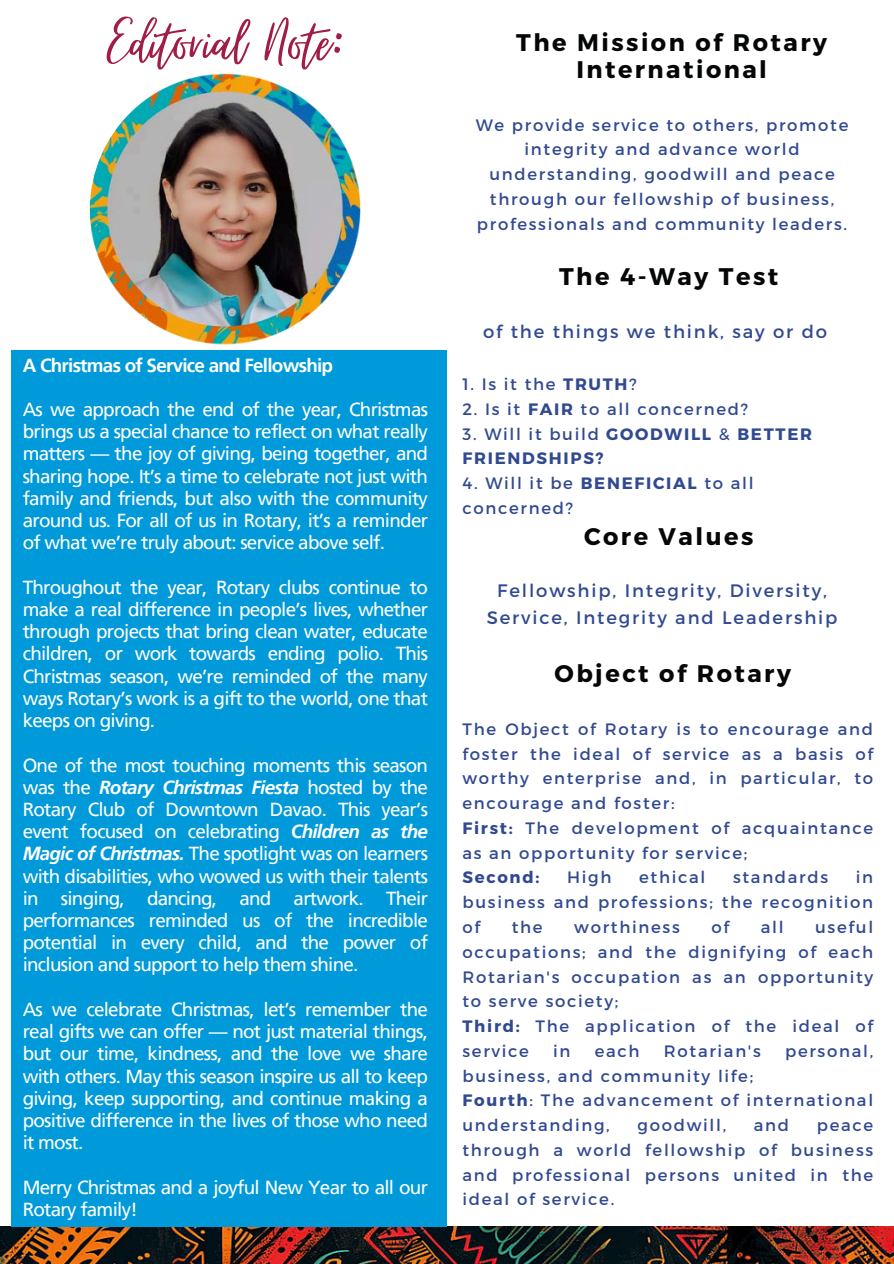
<style>
.page{position:relative;width:894px;height:1264px;background:#fff}
.page>*{position:absolute;margin:0;border:0;box-sizing:border-box;transform-origin:0 0}
.t1{font:78.45px "Virtual";color:#a01d45}
.t2{font:700 24px/27px "Montserrat";letter-spacing:.105em;color:#050607;text-align:center}
.t3{font:18.9px/22.2px "Frutiger LT Pro";letter-spacing:-.04em;color:#fff;text-align:justify}
.t4{font:700 18.9px "Frutiger LT Pro";letter-spacing:-.04em;color:#fff}
.t5{font:18px/27px "Montserrat";letter-spacing:.105em;color:#304990;text-align:center}
.t6{font:16.5px/24.8px "Montserrat";letter-spacing:.105em;color:#304990}
.t7{font:700 16.5px/24.8px "Montserrat";letter-spacing:.105em;color:#304990}
.s1{font-weight:700;font-style:italic}
.s2{font-weight:700}
.s3{font-weight:400}
</style>
<div class="page">
<img style="left:90px;top:71px;width:278px;height:279px;border-radius:50%">
<img style="left:0;top:1226px;width:893px;height:37px">
<div style="left:11px;top:350px;width:435px;height:876px;background:#0099d9"></div>
<h1 class="t1" style="left:108px;top:0;width:239px">Editorial Note:</h1>
<h2 class="t4" style="left:23px;top:353px;width:312px">A Christmas of Service and Fellowship</h2>
<p class="t3" style="left:23px;top:398px;width:407px">As we approach the end of the year, Christmas brings us a special chance to reflect on what really matters — the joy of giving, being together, and sharing hope. It’s a time to celebrate not just with family and friends, but also with the community around us. For all of us in Rotary, it’s a reminder of what we’re truly about: service above self.</p>
<p class="t3" style="left:23px;top:576px;width:407px">Throughout the year, Rotary clubs continue to make a real difference in people’s lives, whether through projects that bring clean water, educate children, or work towards ending polio. This Christmas season, we’re reminded of the many ways Rotary’s work is a gift to the world, one that keeps on giving.</p>
<p class="t3" style="left:23px;top:753px;width:407px">One of the most touching moments this season was the <span class="s1">Rotary Christmas Fiesta</span> hosted by the Rotary Club of Downtown Davao. This year’s event focused on celebrating <span class="s1">Children as the Magic of Christmas.</span> The spotlight was on learners with disabilities, who wowed us with their talents in singing, dancing, and artwork. Their performances reminded us of the incredible potential in every child, and the power of inclusion and support to help them shine.</p>
<p class="t3" style="left:23px;top:998px;width:407px">As we celebrate Christmas, let’s remember the real gifts we can offer — not just material things, but our time, kindness, and the love we share with others. May this season inspire us all to keep giving, keep supporting, and continue making a positive difference in the lives of those who need it most.</p>
<p class="t3" style="left:23px;top:1175px;width:407px">Merry Christmas and a joyful New Year to all our<br>Rotary family!</p>
<h2 class="t2" style="left:516px;top:27px;width:312px">The Mission of Rotary<br>International</h2>
<p class="t6" style="left:475px;top:111px;width:374px;text-align:center">We provide service to others, promote integrity and advance world understanding, goodwill and peace through our fellowship of business, professionals and community leaders.</p>
<h2 class="t2" style="left:559px;top:262px;width:220px">The 4-Way Test</h2>
<h4 class="t5" style="left:483px;top:317px;width:345px">of the things we think, say or do</h4>
<h3 class="t6" style="left:462px;top:371px;width:176px">1. Is it the <span class="s2">TRUTH</span>?</h3>
<h4 class="t6" style="left:462px;top:396px;width:287px">2. Is it <span class="s2">FAIR</span> to all concerned?</h4>
<h4 class="t7" style="left:462px;top:420px;width:351px"><span class="s3">3. Will it build</span> GOODWILL <span class="s3">&amp;</span> BETTER<br>FRIENDSHIPS?</h4>
<h4 class="t6" style="left:462px;top:470px;width:292px">4. Will it be <span class="s2">BENEFICIAL</span> to all concerned?</h4>
<h4 class="t2" style="left:584px;top:521px;width:171px">Core Values</h4>
<h4 class="t5" style="left:486px;top:576px;width:352px">Fellowship, Integrity, Diversity,<br>Service, Integrity and Leadership</h4>
<p class="t2" style="left:554px;top:658px;width:238px">Object of Rotary</p>
<p class="t6" style="left:462px;top:715px;width:412px;text-align:justify">The Object of Rotary is to encourage and foster the ideal of service as a basis of worthy enterprise and, in particular, to encourage and foster:</p>
<p class="t6" style="left:462px;top:814px;width:412px"><span class="s2">First:</span> The development of acquaintance as an opportunity for service;</p>
<p class="t7" style="left:462px;top:864px;width:78px">Second:</p>
<p class="t6" style="left:567px;top:864px;width:46px">High</p>
<p class="t6" style="left:639px;top:864px;width:68px">ethical</p>
<p class="t6" style="left:732px;top:864px;width:97px">standards</p>
<p class="t6" style="left:462px;top:864px;width:412px;text-align:justify;text-indent:393px">in business and professions; the recognition of</p>
<p class="t6" style="left:511px;top:913px;width:32px">the</p>
<p class="t6" style="left:574px;top:913px;width:107px">worthiness</p>
<p class="t6" style="left:711px;top:913px;width:19px">of</p>
<p class="t6" style="left:760px;top:913px;width:24px">all</p>
<p class="t6" style="left:462px;top:913px;width:412px;text-align:justify;text-indent:352px">useful occupations; and the dignifying of each Rotarian's occupation as an opportunity to serve society;</p>
<h2 class="t6" style="left:462px;top:1012px;width:412px"><span class="s2">Third:</span> The application of the ideal of service</h2>
<h2 class="t6" style="left:553px;top:1037px;width:19px">in</h2>
<h2 class="t6" style="left:594px;top:1037px;width:46px">each</h2>
<h2 class="t6" style="left:663px;top:1037px;width:98px">Rotarian's</h2>
<h2 class="t6" style="left:784px;top:1037px;width:90px">personal,</h2>
<h2 class="t6" style="left:462px;top:1062px;width:292px">business, and community life;</h2>
<h4 class="t6" style="left:462px;top:1087px;width:412px"><span class="s2">Fourth</span>: The advancement of international understanding,</h4>
<h4 class="t6" style="left:637px;top:1111px;width:90px">goodwill,</h4>
<h4 class="t6" style="left:753px;top:1111px;width:37px">and</h4>
<h4 class="t6" style="left:462px;top:1111px;width:412px;text-align:justify;text-indent:354px">peace through a world fellowship of business and professional persons united in the ideal of service.</h4>
</div>
